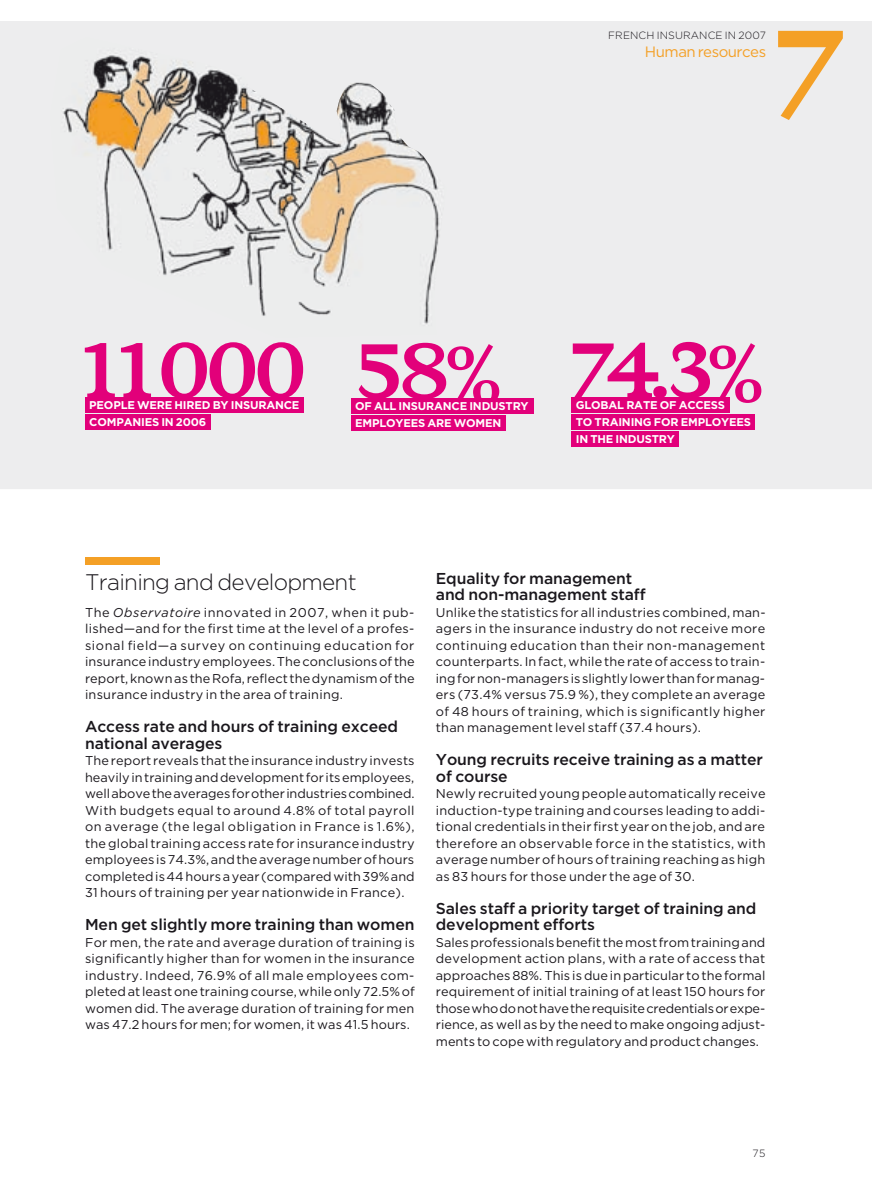
<style>
.page{position:relative;width:893px;height:1191px;background:#fff}
.page>*{position:absolute;margin:0;border:0;box-sizing:border-box;transform-origin:0 0}
.t1{font:700 126px "DTL Documenta T";color:#f4a026}
.t2{font:700 79.5px "DTL Documenta T";letter-spacing:-.09em;color:#e2007a}
.t3{font:700 69px "DTL Documenta T";color:#e2007a}
.t4{font:300 22.5px "Gotham";letter-spacing:-.03em;color:#1a171c}
.t5{font:500 15.75px/16.5px "Gotham";letter-spacing:-.005em;color:#1a171c}
.t6{font:15px "Gotham";letter-spacing:-.035em;color:#f4a026}
.t7{font:12.75px/16.5px "Gotham";letter-spacing:.02em;color:#1a171c;text-align:justify}
.t8{font:700 11.25px/17px "Gotham";letter-spacing:-.015em;color:#fff}
.t9{font:300 10.5px "Gotham";letter-spacing:.01em;color:#1a171c}
.s1{font-size:69px}
.s2{font-style:italic}
</style>
<div class="page">
<div style="left:0;top:21px;width:872px;height:1091px;background:#ededee"></div>
<div style="left:0;top:489px;width:872px;height:623px;background:#fff"></div>
<div style="left:85px;top:557px;width:74px;height:7px;background:#f4a026"></div>
<div style="left:351px;top:398px;width:182px;height:15px;background:#e2007a"></div>
<div style="left:351px;top:415px;width:155px;height:15px;background:#e2007a"></div>
<div style="left:85px;top:398px;width:219px;height:15px;background:#e2007a"></div>
<div style="left:85px;top:415px;width:126px;height:15px;background:#e2007a"></div>
<div style="left:572px;top:397px;width:158px;height:15px;background:#e2007a"></div>
<div style="left:572px;top:414px;width:183px;height:15px;background:#e2007a"></div>
<div style="left:572px;top:431px;width:107px;height:15px;background:#e2007a"></div>
<img style="left:63px;top:55px;width:333px;height:232px">
<img style="left:396px;top:137px;width:44px;height:187px">
<img style="left:258px;top:287px;width:139px;height:37px">
<p class="t9" style="left:608px;top:29px;width:159px">french insurAnce in 2007</p>
<p class="t6" style="left:645px;top:43px;width:123px">Human resources</p>
<h1 class="t1" style="left:766px;top:-3px;width:87px">7</h1>
<h2 class="t2" style="left:74px;top:322px;width:235px">11 000</h2>
<p class="t8" style="left:89px;top:396px;width:212px">PEOPLE WERE HIRED BY INSURANCE<br>COMPANIES IN 2006</p>
<h2 class="t2" style="left:351px;top:322px;width:367px">58<span class="s1">%</span> 74.3</h2>
<h3 class="t3" style="left:707px;top:332px;width:58px">%</h3>
<p class="t8" style="left:355px;top:397px;width:175px">OF ALL INSURANCE INDUSTRY<br>EMPLOYEES ARE WOMEN</p>
<p class="t8" style="left:576px;top:396px;width:177px">GLOBAL RATE OF ACCESS<br>TO TRAINING FOR EMPLOYEES</p>
<p class="t8" style="left:576px;top:430px;width:101px">IN THE INDUSTRY</p>
<h3 class="t4" style="left:85px;top:569px;width:273px">Training and development</h3>
<p class="t7" style="left:85px;top:603px;width:331px">The <span class="s2">Observatoire</span> innovated in 2007, when it pub&shy;lished—and for the first time at the level of a profes&shy;sional field—a survey on continuing education for insurance industry employees. The conclusions of the report, known as the Rofa, reflect the dynamism of the insurance industry in the area of training.</p>
<p class="t5" style="left:85px;top:718px;width:314px">Access rate and hours of training exceed national averages</p>
<p class="t7" style="left:85px;top:752px;width:331px">The report reveals that the insurance industry invests heavily in training and development for its employees, well above the averages for other industries combined.<br>With budgets equal to around 4.8% of total payroll on average (the legal obligation in France is 1.6%), the global training access rate for insurance industry employees is 74.3%, and the average number of hours completed is 44 hours a year (compared with 39% and 31 hours of training per year nationwide in France).</p>
<p class="t5" style="left:85px;top:916px;width:331px">Men get slightly more training than women</p>
<p class="t7" style="left:85px;top:933px;width:331px">For men, the rate and average duration of training is significantly higher than for women in the insurance industry. Indeed, 76.9% of all male employees com&shy;pleted at least one training course, while only 72.5% of women did. The average duration of training for men was 47.2 hours for men; for women, it was 41.5 hours.</p>
<p class="t5" style="left:436px;top:569px;width:211px">Equality for management and non-management staff</p>
<p class="t7" style="left:436px;top:603px;width:331px">Unlike the statistics for all industries combined, man&shy;agers in the insurance industry do not receive more continuing education than their non-management counterparts. In fact, while the rate of access to train&shy;ing for non-managers is slightly lower than for manag&shy;ers (73.4% versus 75.9 %), they complete an average of 48 hours of training, which is significantly higher than management level staff (37.4 hours).</p>
<p class="t5" style="left:436px;top:751px;width:329px">Young recruits receive training as a matter of course</p>
<p class="t7" style="left:436px;top:785px;width:331px">Newly recruited young people automatically receive induction-type training and courses leading to addi&shy;tional credentials in their first year on the job, and are therefore an observable force in the statistics, with average number of hours of training reaching as high as 83 hours for those under the age of 30.</p>
<p class="t5" style="left:436px;top:899px;width:322px">Sales staff a priority target of training and development efforts</p>
<p class="t7" style="left:436px;top:933px;width:331px">Sales professionals benefit the most from training and development action plans, with a rate of access that approaches 88%. This is due in particular to the formal requirement of initial training of at least 150 hours for those who do not have the requisite credentials or expe&shy;rience, as well as by the need to make ongoing adjust&shy;ments to cope with regulatory and product changes.</p>
<p class="t9" style="left:753px;top:1147px;width:14px">75</p>
</div>
